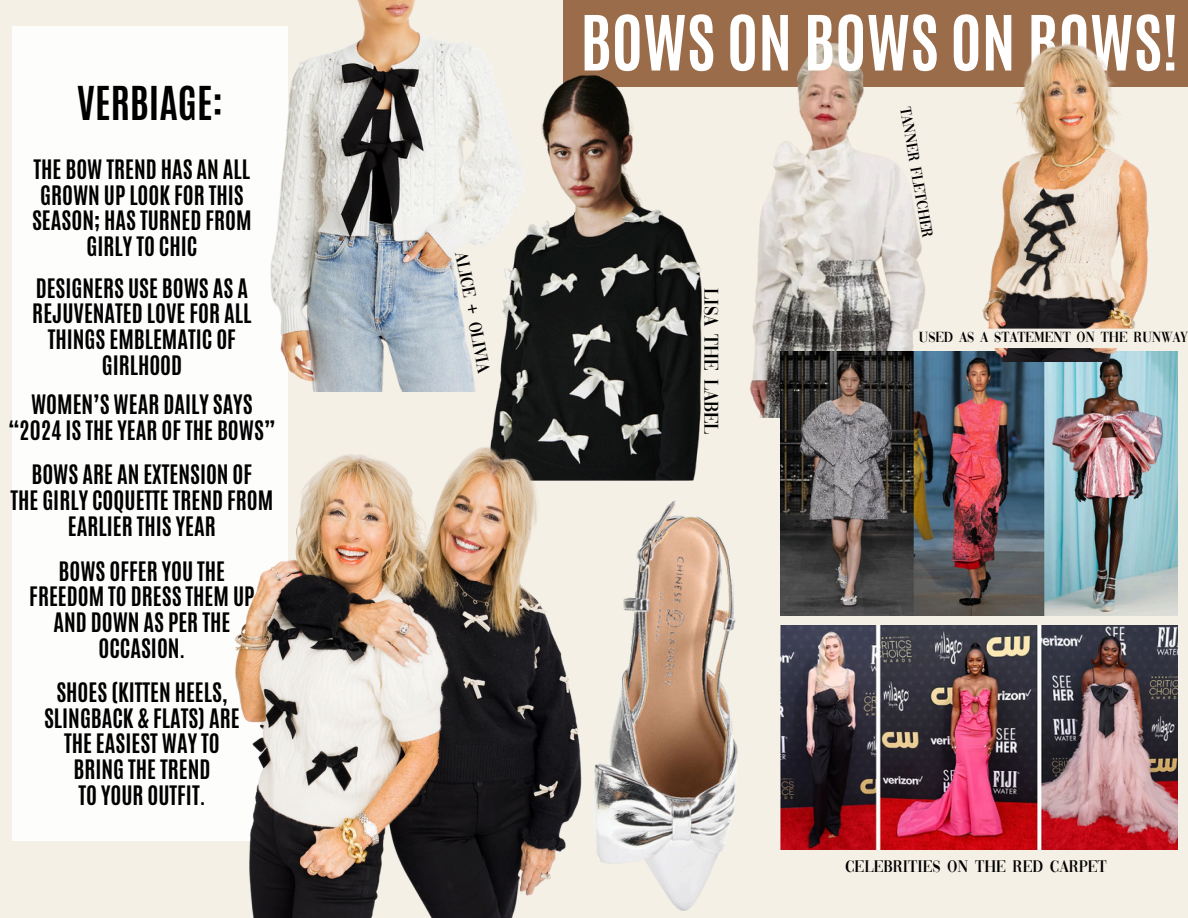
<style>
.page{position:relative;width:1188px;height:918px;background:#f5f0e6}
.page>*{position:absolute;margin:0;border:0;box-sizing:border-box;transform-origin:0 0}
.t1{font:700 64.65px "Antonio";color:#fff}
.t2{font:700 39px "Antonio";color:#000}
.t3{font:700 22.35px/25.8px "Antonio";color:#000;text-align:center}
.t4{font:20.55px "Vogue";color:#000}
.t5{font:18.45px "Vogue";color:#000}
.t6{font:17.4px "Vogue";color:#000}
.t7{font:15.9px "Vogue";color:#000}
.t8{font:15.15px "Vogue";color:#000}
.s1{font-family:"Noto Sans"}
</style>
<div class="page">
<div style="left:12px;top:27px;width:276px;height:814px;background:#fff"></div>
<div style="left:563px;top:0;width:625px;height:87px;background:#9a6c4a"></div>
<img style="left:547px;top:75px;width:155px;height:406px">
<img style="left:234px;top:362px;width:417px;height:556px">
<img style="left:750px;top:42px;width:175px;height:376px">
<img style="left:781px;top:351px;width:397px;height:265px">
<img style="left:843px;top:625px;width:335px;height:224px">
<img style="left:527px;top:485px;width:316px;height:433px">
<img style="left:234px;top:0;width:313px;height:392px">
<img style="left:929px;top:43px;width:233px;height:318px">
<svg style="left:913px;top:329px;width:249px;height:19px"></svg>
<h3 class="t2" style="left:77px;top:75px;width:148px">VERBIAGE:</h3>
<p class="t3" style="left:32px;top:156px;width:221px">THE BOW TREND HAS AN ALL<br>GROWN UP LOOK FOR THIS<br>SEASON; HAS TURNED FROM<br>GIRLY TO CHIC</p>
<h4 class="t3" style="left:32px;top:275px;width:221px">DESIGNERS USE BOWS AS A<br>REJUVENATED LOVE FOR ALL<br>THINGS EMBLEMATIC OF<br>GIRLHOOD</h4>
<p class="t3" style="left:8px;top:392px;width:269px">WOMEN’S WEAR DAILY SAYS “2024 IS THE YEAR OF THE BOWS”</p>
<p class="t3" style="left:10px;top:462px;width:264px">BOWS ARE AN EXTENSION OF<br>THE GIRLY COQUETTE TREND FROM<br>EARLIER THIS YEAR</p>
<h3 class="t3" style="left:29px;top:558px;width:227px">BOWS OFFER YOU THE<br>FREEDOM TO DRESS THEM UP<br>AND DOWN AS PER THE<br>OCCASION.</h3>
<h3 class="t3" style="left:44px;top:680px;width:197px">SHOES (KITTEN HEELS,<br>SLINGBACK &amp; FLATS) ARE<br>THE EASIEST WAY TO<br>BRING THE TREND<br>TO YOUR OUTFIT.</h3>
<p class="t5" style="left:468px;top:251px;width:124px;rotate:79deg">ALICE <span class="s1">+</span> OLIVIA</p>
<h3 class="t1" style="left:580px;top:-3px;width:600px">BOWS ON BOWS ON BOWS!</h3>
<p class="t4" style="left:719px;top:288px;width:147px;rotate:90deg">LISA THE LABEL</p>
<h3 class="t7" style="left:911px;top:106px;width:134px;rotate:80deg">TAN ER FLETCHER</h3>
<h5 class="t8" style="left:919px;top:331px;width:271px">USED AS A STATEMENT ON THE RUNWAY</h5>
<p class="t6" style="left:845px;top:860px;width:263px">CELEBRITIES ON THE RED CARPET</p>
</div>
